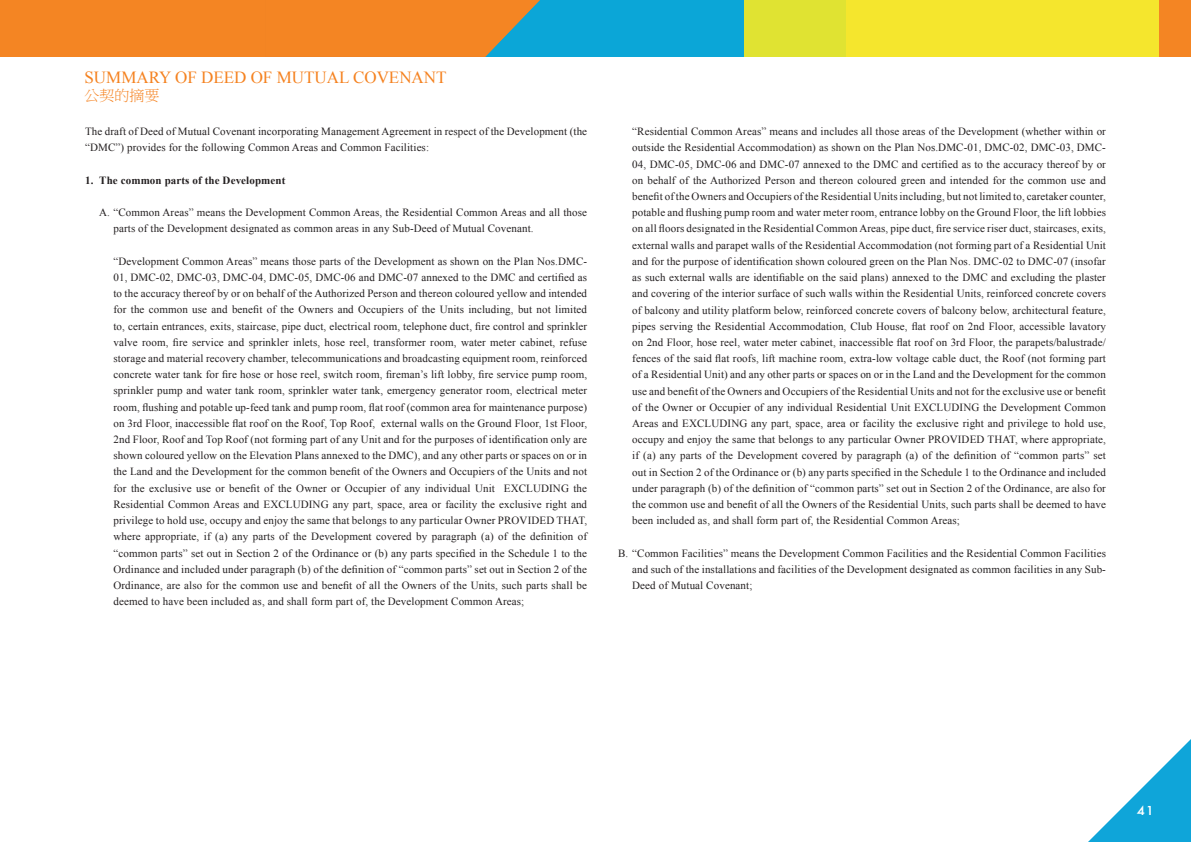
<style>
.page{position:relative;width:1191px;height:842px;background:#fff}
.page>*{position:absolute;margin:0;border:0;box-sizing:border-box;transform-origin:0 0}
.t1{font:17px "Times New Roman";color:#f58220}
.t2{font:15px "P Ming Li U";color:#f58220}
.t3{font:500 12px "Futura";color:#fff;scale:1.1 1}
.t4{font:11px/16.2px "Times New Roman";letter-spacing:.01em;color:#231f20;text-align:justify}
.t5{font:700 11px "Times New Roman";letter-spacing:.01em;color:#231f20}
</style>
<div class="page">
<svg style="left:1088px;top:739px;width:103px;height:103px"></svg>
<div style="left:0;top:0;width:673px;height:57px;background:#f48523"></div>
<svg style="left:594px;top:0;width:252px;height:57px;background:#61be94"></svg>
<svg style="left:485px;top:0;width:109px;height:57px"></svg>
<div style="left:846px;top:0;width:345px;height:57px;background:#f5e62d"></div>
<div style="left:1159px;top:0;width:32px;height:57px;background:#f48523"></div>
<h1 class="t1" style="left:85px;top:66px;width:363px">SUMMARY OF DEED OF MUTUAL COVENANT</h1>
<h2 class="t2" style="left:85px;top:88px;width:76px">公契的摘要</h2>
<p class="t4" style="left:85px;top:123px;width:503px">The draft of Deed of Mutual Covenant incorporating Management Agreement in respect of the Development (the “DMC”) provides for the following Common Areas and Common Facilities:</p>
<p class="t5" style="left:85px;top:172px;width:202px">1. The common parts of the Development</p>
<p class="t4" style="left:113px;top:204px;width:475px;text-indent:-14px">A. “Common Areas” means the Development Common Areas, the Residential Common Areas and all those parts of the Development designated as common areas in any Sub-Deed of Mutual Covenant.</p>
<p class="t4" style="left:113px;top:253px;width:475px">“Development Common Areas” means those parts of the Development as shown on the Plan Nos.DMC-01, DMC-02, DMC-03, DMC-04, DMC-05, DMC-06 and DMC-07 annexed to the DMC and certified as to the accuracy thereof by or on behalf of the Authorized Person and thereon coloured yellow and intended for the common use and benefit of the Owners and Occupiers of the Units including, but not limited to, certain entrances, exits, staircase, pipe duct, electrical room, telephone duct, fire control and sprinkler valve room, fire service and sprinkler inlets, hose reel, transformer room, water meter cabinet, refuse storage and material recovery chamber, telecommunications and broadcasting equipment room, reinforced concrete water tank for fire hose or hose reel, switch room, fireman’s lift lobby, fire service pump room, sprinkler pump and water tank room, sprinkler water tank, emergency generator room, electrical meter room, flushing and potable up-feed tank and pump room, flat roof (common area for maintenance purpose) on 3rd Floor, inaccessible flat roof on the Roof, Top Roof, external walls on the Ground Floor, 1st Floor, 2nd Floor, Roof and Top Roof (not forming part of any Unit and for the purposes of identification only are shown coloured yellow on the Elevation Plans annexed to the DMC), and any other parts or spaces on or in the Land and the Development for the common benefit of the Owners and Occupiers of the Units and not for the exclusive use or benefit of the Owner or Occupier of any individual Unit EXCLUDING the Residential Common Areas and EXCLUDING any part, space, area or facility the exclusive right and privilege to hold use, occupy and enjoy the same that belongs to any particular Owner PROVIDED THAT, where appropriate, if (a) any parts of the Development covered by paragraph (a) of the definition of “common parts” set out in Section 2 of the Ordinance or (b) any parts specified in the Schedule 1 to the Ordinance and included under paragraph (b) of the definition of “common parts” set out in Section 2 of the Ordinance, are also for the common use and benefit of all the Owners of the Units, such parts shall be deemed to have been included as, and shall form part of, the Development Common Areas;</p>
<p class="t4" style="left:632px;top:123px;width:475px">“Residential Common Areas” means and includes all those areas of the Development (whether within or outside the Residential Accommodation) as shown on the Plan Nos.DMC-01, DMC-02, DMC-03, DMC-04, DMC-05, DMC-06 and DMC-07 annexed to the DMC and certified as to the accuracy thereof by or on behalf of the Authorized Person and thereon coloured green and intended for the common use and benefit of the Owners and Occupiers of the Residential Units including, but not limited to, caretaker counter, potable and flushing pump room and water meter room, entrance lobby on the Ground Floor, the lift lobbies on all floors designated in the Residential Common Areas, pipe duct, fire service riser duct, staircases, exits, external walls and parapet walls of the Residential Accommodation (not forming part of a Residential Unit and for the purpose of identification shown coloured green on the Plan Nos. DMC-02 to DMC-07 (insofar as such external walls are identifiable on the said plans) annexed to the DMC and excluding the plaster and covering of the interior surface of such walls within the Residential Units, reinforced concrete covers of balcony and utility platform below, reinforced concrete covers of balcony below, architectural feature, pipes serving the Residential Accommodation, Club House, flat roof on 2nd Floor, accessible lavatory on 2nd Floor, hose reel, water meter cabinet, inaccessible flat roof on 3rd Floor, the parapets/balustrade/ fences of the said flat roofs, lift machine room, extra-low voltage cable duct, the Roof (not forming part of a Residential Unit) and any other parts or spaces on or in the Land and the Development for the common use and benefit of the Owners and Occupiers of the Residential Units and not for the exclusive use or benefit of the Owner or Occupier of any individual Residential Unit EXCLUDING the Development Common Areas and EXCLUDING any part, space, area or facility the exclusive right and privilege to hold use, occupy and enjoy the same that belongs to any particular Owner PROVIDED THAT, where appropriate, if (a) any parts of the Development covered by paragraph (a) of the definition of “common parts” set out in Section 2 of the Ordinance or (b) any parts specified in the Schedule 1 to the Ordinance and included under paragraph (b) of the definition of “common parts” set out in Section 2 of the Ordinance, are also for the common use and benefit of all the Owners of the Residential Units, such parts shall be deemed to have been included as, and shall form part of, the Residential Common Areas;</p>
<p class="t4" style="left:632px;top:545px;width:475px;text-indent:-14px">B. “Common Facilities” means the Development Common Facilities and the Residential Common Facilities and such of the installations and facilities of the Development designated as common facilities in any Sub-Deed of Mutual Covenant;</p>
<p class="t3" style="left:1136px;top:802px;width:17px">41</p>
</div>
